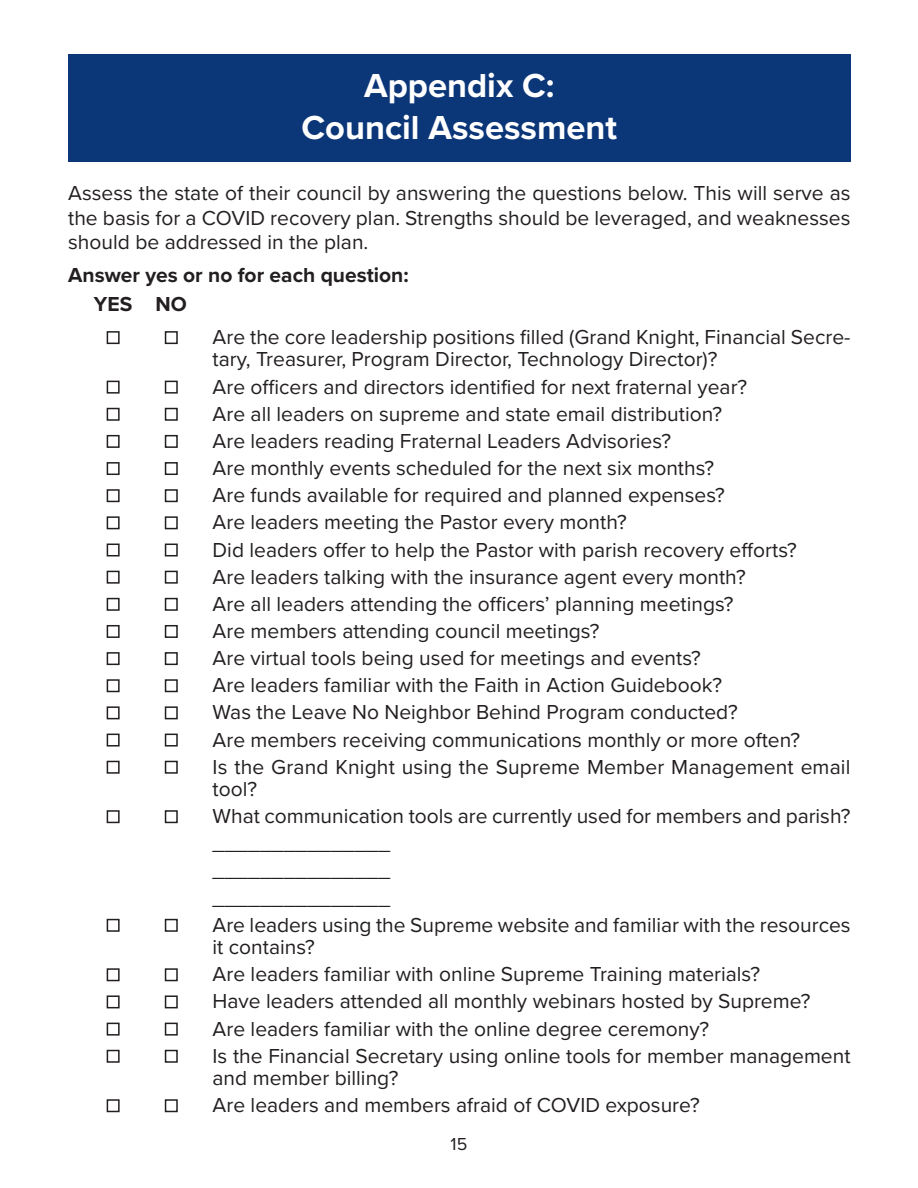
<style>
.page{position:relative;width:918px;height:1188px;background:#fff}
.page>*{position:absolute;margin:0;border:0;box-sizing:border-box;transform-origin:0 0}
.t1{font:700 34.5px/42px "Proxima Nova";color:#fff;text-align:center}
.t2{font:21px/22.4px "Proxima Nova";color:#231f20}
.t3{font:700 21px "Proxima Nova";color:#231f20}
.t4{font:18px "Proxima Nova";color:#231f20}
</style>
<div class="page">
<div style="left:68px;top:54px;width:783px;height:108px;background:#0b3678"></div>
<div style="left:165px;top:331px;width:13px;height:13px;border:2px solid #231f20"></div>
<div style="left:107px;top:331px;width:13px;height:13px;border:2px solid #231f20"></div>
<div style="left:165px;top:381px;width:13px;height:13px;border:2px solid #231f20"></div>
<div style="left:107px;top:381px;width:13px;height:13px;border:2px solid #231f20"></div>
<div style="left:165px;top:408px;width:13px;height:13px;border:2px solid #231f20"></div>
<div style="left:107px;top:408px;width:13px;height:13px;border:2px solid #231f20"></div>
<div style="left:165px;top:435px;width:13px;height:13px;border:2px solid #231f20"></div>
<div style="left:107px;top:435px;width:13px;height:13px;border:2px solid #231f20"></div>
<div style="left:165px;top:462px;width:13px;height:13px;border:2px solid #231f20"></div>
<div style="left:107px;top:462px;width:13px;height:13px;border:2px solid #231f20"></div>
<div style="left:165px;top:489px;width:13px;height:13px;border:2px solid #231f20"></div>
<div style="left:107px;top:489px;width:13px;height:13px;border:2px solid #231f20"></div>
<div style="left:165px;top:516px;width:13px;height:13px;border:2px solid #231f20"></div>
<div style="left:107px;top:516px;width:13px;height:13px;border:2px solid #231f20"></div>
<div style="left:165px;top:544px;width:13px;height:12px;border:2px solid #231f20"></div>
<div style="left:107px;top:544px;width:13px;height:12px;border:2px solid #231f20"></div>
<div style="left:165px;top:571px;width:13px;height:13px;border:2px solid #231f20"></div>
<div style="left:107px;top:571px;width:13px;height:13px;border:2px solid #231f20"></div>
<div style="left:165px;top:598px;width:13px;height:13px;border:2px solid #231f20"></div>
<div style="left:107px;top:598px;width:13px;height:13px;border:2px solid #231f20"></div>
<div style="left:165px;top:625px;width:13px;height:13px;border:2px solid #231f20"></div>
<div style="left:107px;top:625px;width:13px;height:13px;border:2px solid #231f20"></div>
<div style="left:165px;top:652px;width:13px;height:13px;border:2px solid #231f20"></div>
<div style="left:107px;top:652px;width:13px;height:13px;border:2px solid #231f20"></div>
<div style="left:165px;top:679px;width:13px;height:13px;border:2px solid #231f20"></div>
<div style="left:107px;top:679px;width:13px;height:13px;border:2px solid #231f20"></div>
<div style="left:165px;top:706px;width:13px;height:13px;border:2px solid #231f20"></div>
<div style="left:107px;top:706px;width:13px;height:13px;border:2px solid #231f20"></div>
<div style="left:165px;top:734px;width:13px;height:13px;border:2px solid #231f20"></div>
<div style="left:107px;top:734px;width:13px;height:13px;border:2px solid #231f20"></div>
<div style="left:165px;top:761px;width:13px;height:13px;border:2px solid #231f20"></div>
<div style="left:107px;top:761px;width:13px;height:13px;border:2px solid #231f20"></div>
<div style="left:165px;top:810px;width:13px;height:13px;border:2px solid #231f20"></div>
<div style="left:107px;top:810px;width:13px;height:13px;border:2px solid #231f20"></div>
<div style="left:165px;top:919px;width:13px;height:13px;border:2px solid #231f20"></div>
<div style="left:107px;top:919px;width:13px;height:13px;border:2px solid #231f20"></div>
<div style="left:165px;top:968px;width:13px;height:13px;border:2px solid #231f20"></div>
<div style="left:107px;top:968px;width:13px;height:13px;border:2px solid #231f20"></div>
<div style="left:165px;top:995px;width:13px;height:13px;border:2px solid #231f20"></div>
<div style="left:107px;top:995px;width:13px;height:13px;border:2px solid #231f20"></div>
<div style="left:165px;top:1023px;width:13px;height:13px;border:2px solid #231f20"></div>
<div style="left:107px;top:1023px;width:13px;height:13px;border:2px solid #231f20"></div>
<div style="left:165px;top:1050px;width:13px;height:13px;border:2px solid #231f20"></div>
<div style="left:107px;top:1050px;width:13px;height:13px;border:2px solid #231f20"></div>
<div style="left:165px;top:1099px;width:13px;height:13px;border:2px solid #231f20"></div>
<div style="left:107px;top:1099px;width:13px;height:13px;border:2px solid #231f20"></div>
<p class="t1" style="left:302px;top:68px;width:317px">Appendix C:<br>Council Assessment</p>
<p class="t2" style="left:68px;top:183px;width:784px;line-height:24.8px;text-align:justify">Assess the state of their council by answering the questions below. This will serve as the basis for a COVID recovery plan. Strengths should be leveraged, and weaknesses should be addressed in the plan.</p>
<p class="t3" style="left:68px;top:268px;width:342px">Answer yes or no for each question:</p>
<p class="t3" style="left:94px;top:296px;width:95px">YES NO</p>
<p class="t2" style="left:213px;top:328px;width:639px">Are the core leadership positions filled (Grand Knight, Financial Secre&shy;tary, Treasurer, Program Director, Technology Director)?</p>
<p class="t2" style="left:213px;top:377px;width:536px">Are officers and directors identified for next fraternal year?</p>
<p class="t2" style="left:213px;top:405px;width:511px">Are all leaders on supreme and state email distribution?</p>
<p class="t2" style="left:213px;top:432px;width:460px">Are leaders reading Fraternal Leaders Advisories?</p>
<p class="t2" style="left:213px;top:459px;width:503px">Are monthly events scheduled for the next six months?</p>
<p class="t2" style="left:213px;top:486px;width:514px">Are funds available for required and planned expenses?</p>
<p class="t2" style="left:213px;top:513px;width:416px">Are leaders meeting the Pastor every month?</p>
<p class="t2" style="left:213px;top:540px;width:586px">Did leaders offer to help the Pastor with parish recovery efforts?</p>
<p class="t2" style="left:213px;top:568px;width:535px">Are leaders talking with the insurance agent every month?</p>
<p class="t2" style="left:213px;top:595px;width:523px">Are all leaders attending the officers’ planning meetings?</p>
<p class="t2" style="left:213px;top:622px;width:388px">Are members attending council meetings?</p>
<p class="t2" style="left:213px;top:649px;width:490px">Are virtual tools being used for meetings and events?</p>
<p class="t2" style="left:213px;top:676px;width:511px">Are leaders familiar with the Faith in Action Guidebook?</p>
<p class="t2" style="left:213px;top:703px;width:527px">Was the Leave No Neighbor Behind Program conducted?</p>
<p class="t2" style="left:213px;top:730px;width:589px">Are members receiving communications monthly or more often?</p>
<p class="t2" style="left:213px;top:758px;width:639px">Is the Grand Knight using the Supreme Member Management email tool?</p>
<p class="t2" style="left:213px;top:807px;width:639px">What communication tools are currently used for members and parish?</p>
<p class="t2" style="left:213px;top:834px;width:179px">_______________</p>
<p class="t2" style="left:213px;top:861px;width:179px">_______________</p>
<p class="t2" style="left:213px;top:889px;width:179px">_______________</p>
<p class="t2" style="left:213px;top:916px;width:640px">Are leaders using the Supreme website and familiar with the resources it contains?</p>
<p class="t2" style="left:213px;top:965px;width:549px">Are leaders familiar with online Supreme Training materials?</p>
<p class="t2" style="left:213px;top:992px;width:599px">Have leaders attended all monthly webinars hosted by Supreme?</p>
<p class="t2" style="left:213px;top:1019px;width:498px">Are leaders familiar with the online degree ceremony?</p>
<p class="t2" style="left:213px;top:1047px;width:639px">Is the Financial Secretary using online tools for member management and member billing?</p>
<p class="t2" style="left:213px;top:1096px;width:489px">Are leaders and members afraid of COVID exposure?</p>
<p class="t4" style="left:451px;top:1138px;width:18px">15</p>
</div>
